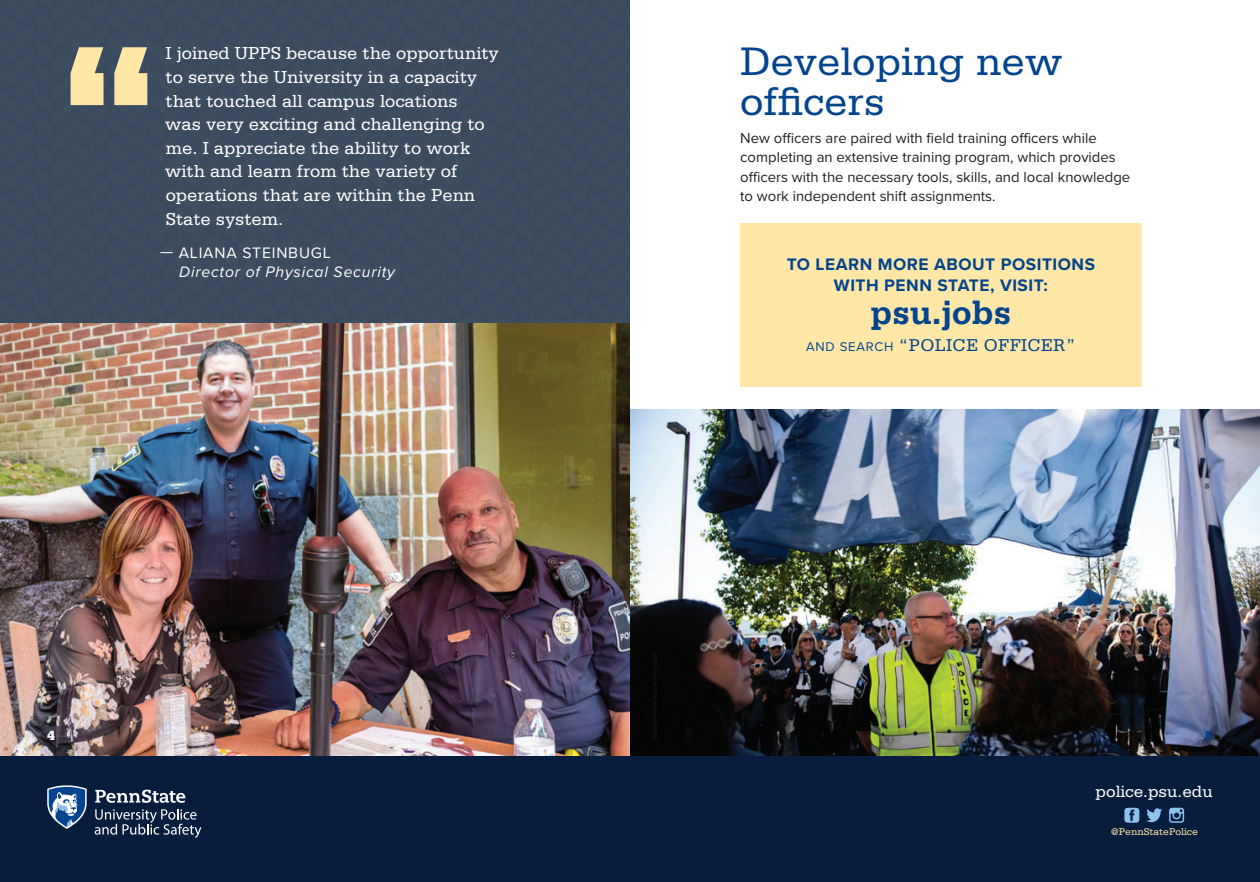
<style>
.page{position:relative;width:1260px;height:882px;background:#fff}
.page>*{position:absolute;margin:0;border:0;box-sizing:border-box;transform-origin:0 0}
.t1{font:42px/40.2px "Serifa Std";color:#02448d}
.t2{font:700 35px "Serifa Std";letter-spacing:.01em;color:#02448d}
.t3{font:18.38px/23.6px "Serifa Std";color:#fff}
.t4{font:18.03px "Serifa Std";letter-spacing:.02em;color:#02448d}
.t5{font:700 17.32px/21px "Proxima Nova";letter-spacing:.03em;color:#02448d;text-align:center}
.t6{font:17.15px "Serifa Std";color:#fff}
.t7{font:italic 15.75px "Proxima Nova";letter-spacing:.05em;color:#fff}
.t8{font:15.75px "Proxima Nova";letter-spacing:.05em;color:#fff}
.t9{font:14.88px/19.2px "Proxima Nova";color:#231f20}
.t10{font:900 14px "Serifa Std";color:#fff}
.t11{font:900 14px "Serifa Std";color:#02448d}
.t12{font:10.33px "Serifa Std";color:#ffe7a7}
.s1{font-family:"Proxima Nova";font-size:13.12px}
</style>
<div class="page">
<div style="left:0;top:756px;width:1260px;height:126px;background:#081d3e"></div>
<div style="left:0;top:0;width:630px;height:324px;background:#3b4c60"></div>
<img style="left:630px;top:410px;width:630px;height:346px">
<img style="left:0;top:324px;width:630px;height:432px">
<div style="left:740px;top:224px;width:402px;height:163px;background:#ffe7a7"></div>
<svg style="left:47px;top:785px;width:40px;height:44px"></svg>
<svg style="left:95px;top:790px;width:90px;height:13px"></svg>
<svg style="left:95px;top:809px;width:106px;height:29px"></svg>
<svg style="left:1124px;top:808px;width:15px;height:15px"></svg>
<svg style="left:1146px;top:808px;width:16px;height:14px"></svg>
<svg style="left:1169px;top:808px;width:15px;height:15px"></svg>
<svg style="left:71px;top:47px;width:76px;height:58px"></svg>
<p class="t3" style="left:165px;top:42px;width:335px">I joined UPPS because the opportunity to serve the University in a capacity that touched all campus locations<br>was very exciting and challenging to me. I appreciate the ability to work with and learn from the variety of operations that are within the Penn<br>State system.</p>
<p class="t8" style="left:160px;top:241px;width:172px">— ALIANA STEINBUGL</p>
<p class="t7" style="left:179px;top:260px;width:217px">Director of Physical Security</p>
<h1 class="t1" style="left:740px;top:41px;width:324px">Developing new officers</h1>
<p class="t9" style="left:740px;top:128px;width:392px">New officers are paired with field training officers while completing an extensive training program, which provides officers with the necessary tools, skills, and local knowledge to work independent shift assignments.</p>
<p class="t5" style="left:787px;top:254px;width:310px">TO LEARN MORE ABOUT POSITIONS<br>WITH PENN STATE, VISIT:</p>
<h2 class="t2" style="left:871px;top:292px;width:142px">psu.jobs</h2>
<p class="t4" style="left:806px;top:335px;width:271px"><span class="s1">AND SEARCH</span> “POLICE OFFICER”</p>
<p class="t10" style="left:47px;top:727px;width:9px">4</p>
<p class="t11" style="left:1205px;top:727px;width:9px">5</p>
<p class="t6" style="left:1096px;top:782px;width:119px">police.psu.edu</p>
<p class="t12" style="left:1111px;top:826px;width:89px">@PennStatePolice</p>
</div>
